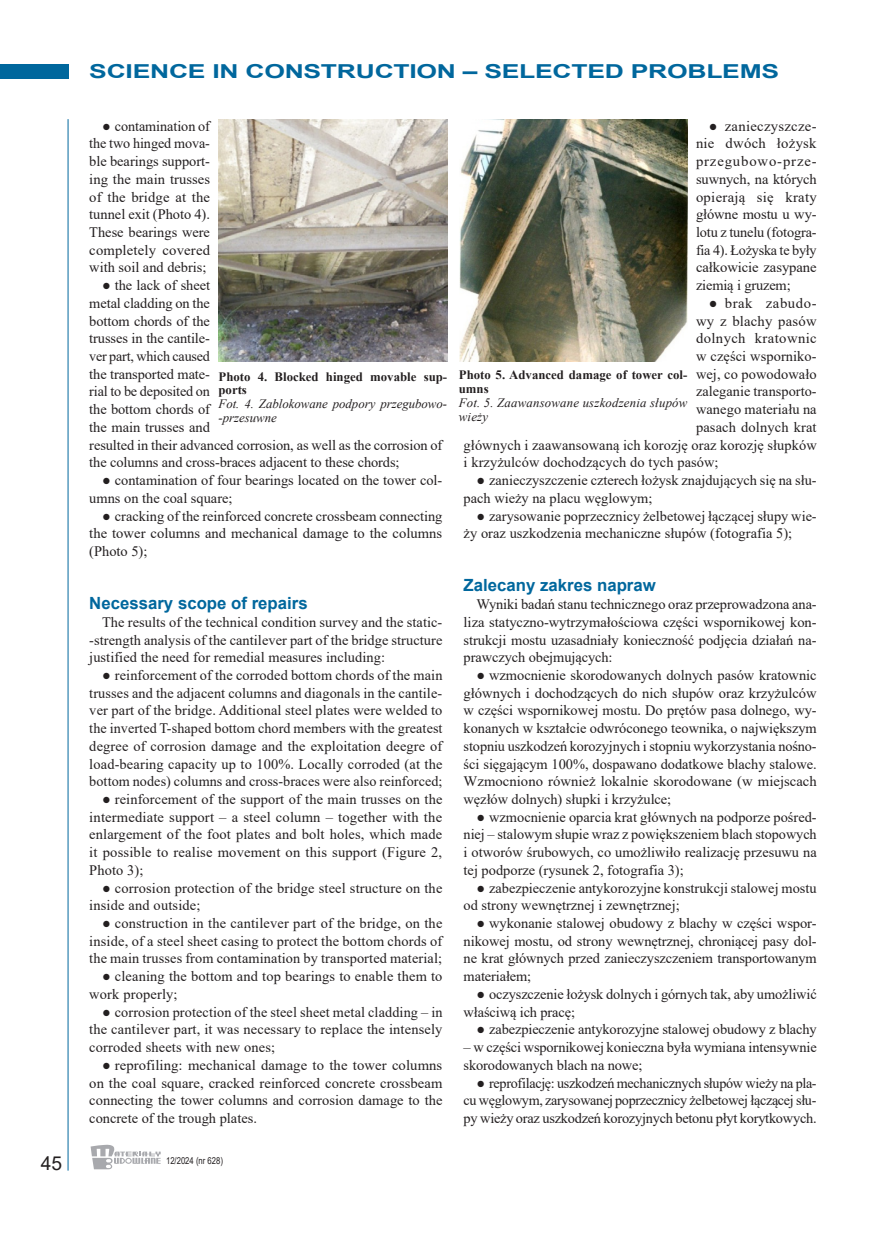
<style>
.page{position:relative;width:872px;height:1234px;background:#fff}
.page>*{position:absolute;margin:0;border:0;box-sizing:border-box;transform-origin:0 0}
.t1{font:700 19.2px "Arial";letter-spacing:-.01em;color:#00679d;scale:1.38 1}
.t2{font:19.2px "Arial";color:#231f20}
.SRODTYTUL_ANG{font:700 16.8px "Arial";color:#00679d}
.SRODTYTUL{font:700 16.8px "Arial";color:#00679d}
.BODY_2ND{font:14.4px/17.7px "Times New Roman";color:#231f20;text-align:justify}
.BODY_2ND_ANG{font:14.4px "Times New Roman";letter-spacing:.005em;color:#231f20}
.BODY_2ND-2{font:14.4px "Times New Roman";letter-spacing:.025em;color:#231f20}
.BODY_2ND-3{font:14.4px "Times New Roman";letter-spacing:.04em;color:#231f20}
.OPIS_RYSUNKU_POLSKI{font:italic 12.75px/14px "Times New Roman";color:#231f20}
.PODPIS_POD_RYS_ANGIELSKI{font:700 12.75px/14px "Times New Roman";color:#231f20}
.t3{font:9.6px "Arial";color:#231f20;scale:.8 1}
</style>
<div class="page">
<div style="left:0;top:64px;width:68px;height:14px;background:#00679d"></div>
<hr style="left:68px;top:119px;width:1px;height:1051px;background:#00679d">
<svg style="left:91px;top:1144px;width:70px;height:24px"></svg>
<img style="left:219px;top:119px;width:228px;height:242px">
<img style="left:459px;top:119px;width:228px;height:242px">
<h1 class="t1" style="left:89px;top:58px;width:501px">SCIENCE IN CONSTRUCTION – SELECTED PROBLEMS</h1>
<p class="BODY_2ND" style="left:89px;top:116px;width:122px;text-indent:13px">● contamination of the two hinged mova&shy;ble bearings support&shy;ing the main trusses of the bridge at the tunnel exit (Photo 4).<br>These bearings were completely covered with soil and debris;</p>
<p class="BODY_2ND" style="left:89px;top:276px;width:354px;text-align:left;text-indent:13px">● the lack of sheet<br>metal cladding on the<br>bottom chords of the<br>trusses in the cantile-<br>ver part, which caused<br>the transported mate-<br>rial to be deposited on<br>the bottom chords of<br>the main trusses and<br>resulted in their advanced corrosion, as well as the corrosion of the columns and cross-braces adjacent to these chords;</p>
<p class="BODY_2ND" style="left:89px;top:471px;width:354px;text-indent:13px">● contamination of four bearings located on the tower col&shy;umns on the coal square;</p>
<p class="BODY_2ND" style="left:89px;top:506px;width:355px;text-indent:13px">● cracking of the reinforced concrete crossbeam connecting the tower columns and mechanical damage to the columns (Photo 5);</p>
<p class="SRODTYTUL_ANG" style="left:89px;top:591px;width:220px">Necessary scope of repairs</p>
<p class="BODY_2ND_ANG" style="left:102px;top:611px;width:341px">The results of the technical condition survey and the static-</p>
<p class="BODY_2ND_ANG" style="left:94px;top:629px;width:350px">strength analysis of the cantilever part of the bridge structure</p>
<p class="BODY_2ND_ANG" style="left:89px;top:647px;width:297px">justified the need for remedial measures including:</p>
<p class="BODY_2ND" style="left:89px;top:665px;width:355px;text-indent:13px">● reinforcement of the corroded bottom chords of the main trusses and the adjacent columns and diagonals in the cantile&shy;ver part of the bridge. Additional steel plates were welded to the inverted T-shaped bottom chord members with the greatest degree of corrosion damage and the exploitation deegre of load-bearing capacity up to 100%. Locally corroded (at the bottom nodes) columns and cross-braces were also reinforced;</p>
<p class="BODY_2ND" style="left:89px;top:789px;width:354px;text-indent:13px">● reinforcement of the support of the main trusses on the intermediate support – a steel column – together with the enlargement of the foot plates and bolt holes, which made it possible to realise movement on this support (Figure 2, Photo 3);</p>
<p class="BODY_2ND" style="left:89px;top:878px;width:354px;text-indent:13px">● corrosion protection of the bridge steel structure on the inside and outside;</p>
<p class="BODY_2ND" style="left:89px;top:913px;width:354px;text-indent:13px">● construction in the cantilever part of the bridge, on the inside, of a steel sheet casing to protect the bottom chords of the main trusses from contamination by transported material;</p>
<p class="BODY_2ND" style="left:89px;top:966px;width:354px;text-indent:13px">● cleaning the bottom and top bearings to enable them to work properly;</p>
<p class="BODY_2ND" style="left:89px;top:1002px;width:355px;text-indent:13px">● corrosion protection of the steel sheet metal cladding – in the cantilever part, it was necessary to replace the intensely corroded sheets with new ones;</p>
<p class="BODY_2ND" style="left:89px;top:1055px;width:355px;text-indent:13px">● reprofiling: mechanical damage to the tower columns on the coal square, cracked reinforced concrete crossbeam connecting the tower columns and corrosion damage to the concrete of the trough plates.</p>
<p class="PODPIS_POD_RYS_ANGIELSKI" style="left:218px;top:369px;width:230px">Photo 4. Blocked hinged movable sup&shy;ports</p>
<p class="OPIS_RYSUNKU_POLSKI" style="left:218px;top:397px;width:230px">Fot. 4. Zablokowane podpory przegubowo--przesuwne</p>
<p class="BODY_2ND" style="left:696px;top:116px;width:122px;text-indent:13px">● zanieczyszcze&shy;nie dwóch łożysk przegubowo-prze&shy;suwnych, na których opierają się kraty główne mostu u wy&shy;lotu z tunelu (fotogra&shy;fia 4). Łożyska te były całkowicie zasypane ziemią i gruzem;</p>
<p class="BODY_2ND-3" style="left:709px;top:293px;width:109px">● brak zabudo-</p>
<p class="BODY_2ND" style="left:696px;top:311px;width:122px">wy z blachy pasów</p>
<p class="BODY_2ND-2" style="left:696px;top:328px;width:122px">dolnych kratownic</p>
<p class="BODY_2ND" style="left:696px;top:347px;width:122px">w części wsporniko-</p>
<p class="BODY_2ND" style="left:696px;top:364px;width:122px">wej, co powodowało</p>
<p class="BODY_2ND" style="left:696px;top:382px;width:122px">zaleganie transporto-</p>
<p class="BODY_2ND" style="left:696px;top:400px;width:122px">wanego materiału na</p>
<p class="BODY_2ND" style="left:696px;top:417px;width:122px">pasach dolnych krat</p>
<p class="BODY_2ND" style="left:463px;top:435px;width:354px">głównych i zaawansowaną ich korozję oraz korozję słupków</p>
<p class="BODY_2ND" style="left:463px;top:453px;width:256px">i krzyżulców dochodzących do tych pasów;</p>
<p class="BODY_2ND" style="left:463px;top:471px;width:354px;text-indent:13px">● zanieczyszczenie czterech łożysk znajdujących się na słu&shy;pach wieży na placu węglowym;</p>
<p class="BODY_2ND" style="left:463px;top:506px;width:354px;text-indent:13px">● zarysowanie poprzecznicy żelbetowej łączącej słupy wie&shy;ży oraz uszkodzenia mechaniczne słupów (fotografia 5);</p>
<p class="SRODTYTUL" style="left:463px;top:573px;width:194px">Zalecany zakres napraw</p>
<p class="BODY_2ND" style="left:463px;top:595px;width:354px;text-indent:13px">Wyniki badań stanu technicznego oraz przeprowadzona ana&shy;liza statyczno-‑wytrzymałościowa części wspornikowej kon&shy;strukcji mostu uzasadniały konieczność podjęcia działań na&shy;prawczych obejmujących:</p>
<p class="BODY_2ND" style="left:463px;top:665px;width:355px;text-indent:13px">● wzmocnienie skorodowanych dolnych pasów kratownic głównych i dochodzących do nich słupów oraz krzyżulców w części wspornikowej mostu. Do prętów pasa dolnego, wy&shy;konanych w kształcie odwróconego teownika, o największym stopniu uszkodzeń korozyjnych i stopniu wykorzystania nośno&shy;ści sięgającym 100%, dospawano dodatkowe blachy stalowe.<br>Wzmocniono również lokalnie skorodowane (w miejscach węzłów dolnych) słupki i krzyżulce;</p>
<p class="BODY_2ND" style="left:463px;top:807px;width:354px;text-indent:13px">● wzmocnienie oparcia krat głównych na podporze pośred&shy;niej – stalowym słupie wraz z powiększeniem blach stopowych i otworów śrubowych, co umożliwiło realizację przesuwu na tej podporze (rysunek 2, fotografia 3);</p>
<p class="BODY_2ND" style="left:463px;top:878px;width:354px;text-indent:13px">● zabezpieczenie antykorozyjne konstrukcji stalowej mostu od strony wewnętrznej i zewnętrznej;</p>
<p class="BODY_2ND" style="left:463px;top:913px;width:354px;text-indent:13px">● wykonanie stalowej obudowy z blachy w części wspor&shy;nikowej mostu, od strony wewnętrznej, chroniącej pasy dol&shy;ne krat głównych przed zanieczyszczeniem transportowanym materiałem;</p>
<p class="BODY_2ND" style="left:463px;top:984px;width:355px;text-indent:13px">● oczyszczenie łożysk dolnych i górnych tak, aby umożliwić właściwą ich pracę;</p>
<p class="BODY_2ND" style="left:476px;top:1019px;width:342px">● zabezpieczenie antykorozyjne stalowej obudowy z blachy</p>
<p class="BODY_2ND" style="left:463px;top:1037px;width:355px">– w części wspornikowej konieczna była wymiana intensywnie skorodowanych blach na nowe;</p>
<p class="BODY_2ND" style="left:463px;top:1073px;width:354px;text-indent:13px">● reprofilację: uszkodzeń mechanicznych słupów wieży na pla&shy;cu węglowym, zarysowanej poprzecznicy żelbetowej łączącej słu&shy;py wieży oraz uszkodzeń korozyjnych betonu płyt korytkowych.</p>
<p class="PODPIS_POD_RYS_ANGIELSKI" style="left:459px;top:367px;width:230px">Photo 5. Advanced damage of tower col&shy;umns</p>
<p class="OPIS_RYSUNKU_POLSKI" style="left:459px;top:395px;width:230px">Fot. 5. Zaawansowane uszkodzenia słupów wieży</p>
<h1 class="t2" style="left:41px;top:1150px;width:23px">45</h1>
<p class="t3" style="left:166px;top:1153px;width:72px">12/2024 (nr 628)</p>
</div>
